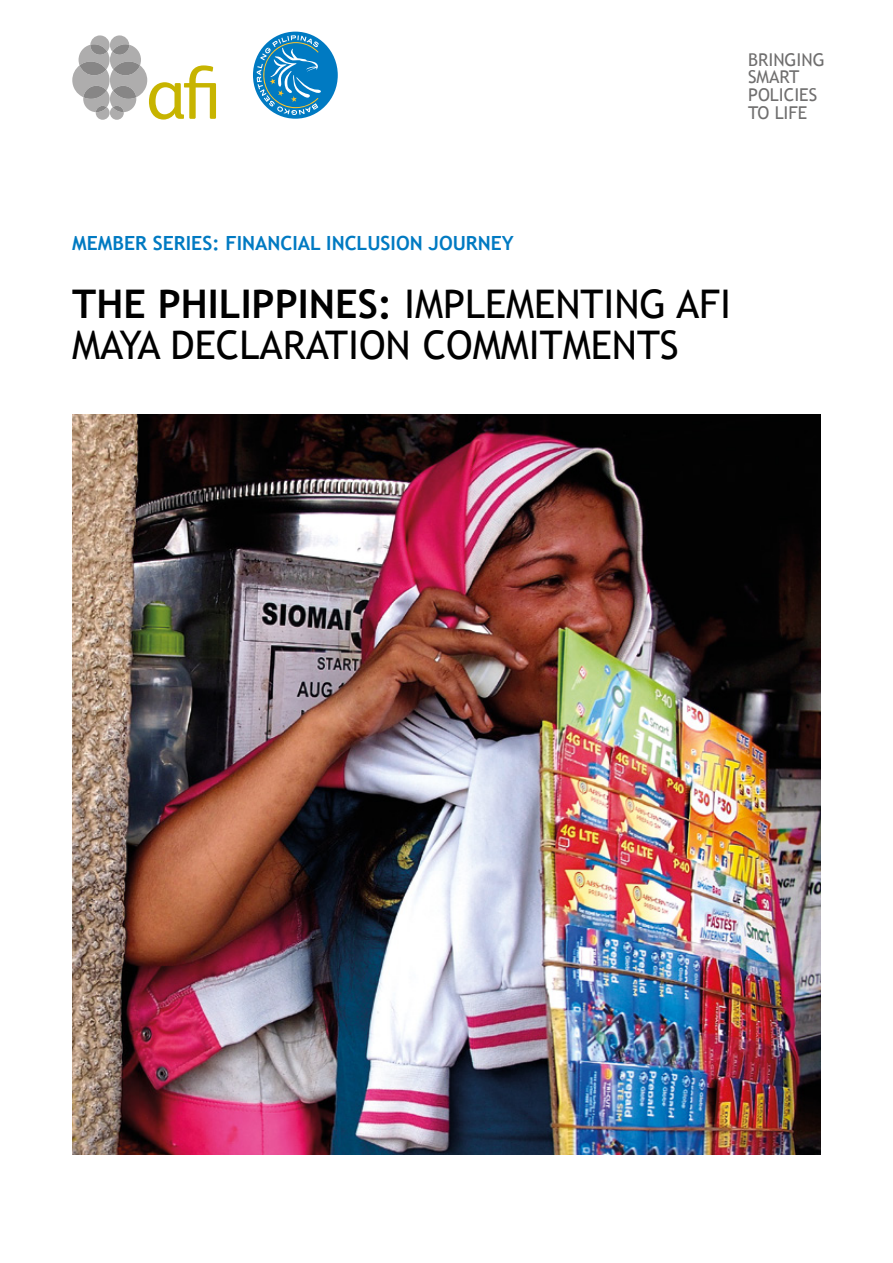
<style>
.page{position:relative;width:893px;height:1263px;background:#fff}
.page>*{position:absolute;margin:0;border:0;box-sizing:border-box;transform-origin:0 0}
.t1{font:39.45px/41.1px "Trebuchet MS";color:#000}
.t2{font:700 19.5px "Trebuchet MS";color:#007ac2}
.t3{font:17.7px/17.7px "Trebuchet MS";color:#706f6f}
.s1{font-weight:700}
</style>
<div class="page">
<svg style="left:72px;top:35px;width:144px;height:85px"></svg>
<div style="left:253px;top:32px;width:85px;height:87px;background:#007ac2;border-radius:50%"></div>
<svg style="left:257px;top:35px;width:64px;height:80px"></svg>
<img style="left:72px;top:415px;width:749px;height:739px">
<p class="t3" style="left:748px;top:51px;width:78px">BRINGING<br>SMART<br>POLICIES<br>TO LIFE</p>
<p class="t2" style="left:72px;top:231px;width:443px">MEMBER SERIES: FINANCIAL INCLUSION JOURNEY</p>
<p class="t1" style="left:72px;top:284px;width:660px"><span class="s1">THE PHILIPPINES:</span> IMPLEMENTING AFI<br>MAYA DECLARATION COMMITMENTS</p>
</div>
